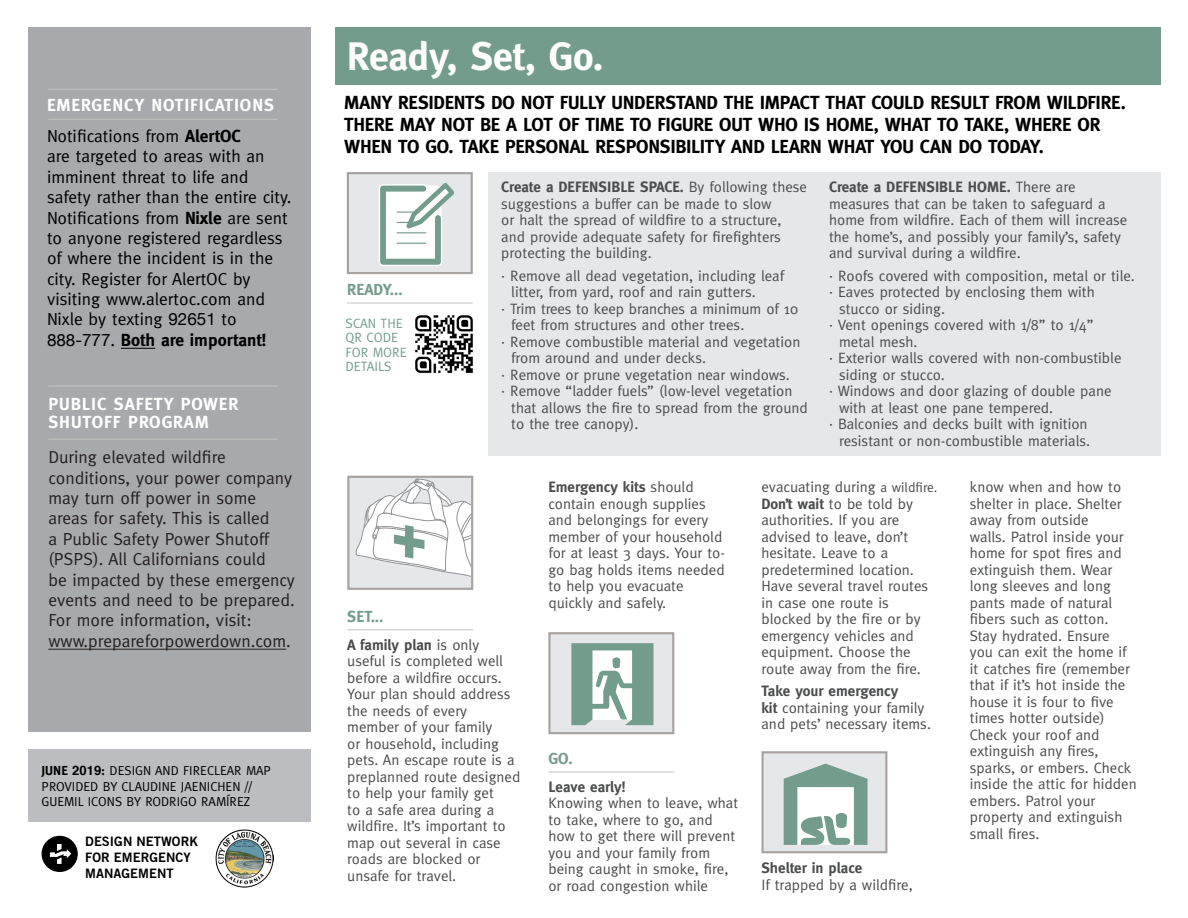
<style>
.page{position:relative;width:1188px;height:918px;background:#fff}
.page>*{position:absolute;margin:0;border:0;box-sizing:border-box;transform-origin:0 0}
.t1{font:700 39.75px "Meta";letter-spacing:-.015em;color:#fff}
.t2{font:700 18.9px/21.9px "Meta";letter-spacing:-.015em;color:#000}
.t3{font:17.4px/20.4px "Meta";color:#000}
.t4{font:17.4px/20.4px "Meta";color:#231f20}
.t5{font:700 17.4px/18px "Meta";letter-spacing:.05em;color:#fff}
.t6{font:700 16.05px "Meta";color:#749c8c}
.t7{font:15px/16.5px "Meta";color:#4b4c4d}
.t8{font:700 15px "Meta";color:#4b4c4d}
.t9{font:13.5px/14.2px "Meta";color:#749c8c}
.t10{font:13.05px/15.6px "Meta";color:#000}
.t11{font:13.05px/15.6px "Trade Gothic Bold Two";color:#000}
.s1{font-weight:400;color:#000}
.s2{color:#000}
.s3{font-weight:700}
.s4{font-family:"Helvetica Neue";font-size:17.1px}
.s5{font-family:"Helvetica";font-weight:700}
.s6{font-size:13.5px}
</style>
<div class="page">
<div style="left:488px;top:172px;width:673px;height:284px;background:#e6e7e9"></div>
<div style="left:28px;top:27px;width:282px;height:704px;background:#a8a9ad"></div>
<div style="left:28px;top:750px;width:282px;height:72px;background:#bcbdc0"></div>
<div style="left:347px;top:476px;width:126px;height:114px;background:#e6e7e9;border:2px solid #a7a2a0"></div>
<div style="left:335px;top:27px;width:826px;height:57px;background:#749c8c"></div>
<div style="left:347px;top:172px;width:126px;height:102px;background:#e6e7e9;border:2px solid #a7a2a0"></div>
<svg style="left:379px;top:183px;width:75px;height:83px"></svg>
<hr style="left:48px;top:649px;width:238px;height:1px;background:#231f20">
<hr style="left:48px;top:386px;width:230px;height:1px;background:#c8c6c5">
<hr style="left:48px;top:439px;width:230px;height:1px;background:#c8c6c5">
<div style="left:548px;top:632px;width:126px;height:102px;background:#e6e7e9;border:2px solid #a7a2a0"></div>
<svg style="left:571px;top:643px;width:83px;height:82px;background:#9fbab0"></svg>
<svg style="left:356px;top:477px;width:115px;height:101px"></svg>
<div style="left:761px;top:751px;width:126px;height:102px;background:#e6e7e9;border:2px solid #a7a2a0"></div>
<svg style="left:784px;top:764px;width:84px;height:81px;background:#adc4bb"></svg>
<hr style="left:347px;top:629px;width:126px;height:1px;background:#c8c6c5">
<hr style="left:347px;top:303px;width:126px;height:1px;background:#c8c6c5">
<hr style="left:121px;top:348px;width:34px;height:1px;background:#000">
<hr style="left:48px;top:119px;width:230px;height:1px;background:#c8c6c5">
<div style="left:42px;top:836px;width:36px;height:36px;background:#000;border-radius:50%"></div>
<svg style="left:50px;top:844px;width:21px;height:20px"></svg>
<hr style="left:548px;top:772px;width:126px;height:1px;background:#c8c6c5">
<hr style="left:48px;top:89px;width:230px;height:1px;background:#c8c6c5">
<img style="left:216px;top:829px;width:58px;height:58px">
<img style="left:415px;top:315px;width:58px;height:59px">
<p class="t5" style="left:47px;top:90px;width:229px;line-height:30.6px">EMERGENCY NOTIFICATIONS<br><span class="s1">Notifications from</span> <span class="s2">AlertOC</span></p>
<p class="t3" style="left:47px;top:146px;width:246px">are targeted to areas with an imminent threat to life and safety rather than the entire city.<br>Notifications from <span class="s3">Nixle</span> are sent to anyone registered regardless of where the incident is in the city. Register for AlertOC by visiting www.alertoc.com and<br>Nixle by texting <span class="s4">92651</span> to<br><span class="s4">888-777</span>. <span class="s3">Both are important!</span></p>
<p class="t5" style="left:48px;top:395px;width:192px">PUBLIC SAFETY POWER<br>SHUTOFF PROGRAM</p>
<p class="t4" style="left:48px;top:447px;width:248px">During elevated wildfire conditions, your power company may turn off power in some areas for safety. This is called<br>a Public Safety Power Shutoff (PSPS). All Californians could<br>be impacted by these emergency events and need to be prepared.<br>For more information, visit: www.prepareforpowerdown.com.</p>
<p class="t10" style="left:42px;top:763px;width:231px"><span class="s3">JUNE</span> <span class="s5">2019</span><span class="s3">:</span> DESIGN AND FIRECLEAR MAP<br>PROVIDED BY CLAUDINE JAENICHEN //<br>GUEMIL ICONS BY RODRIGO RAMÍREZ</p>
<p class="t11" style="left:85px;top:834px;width:114px">DESIGN NETWORK<br>FOR EMERGENCY<br>MANAGEMENT</p>
<h1 class="t1" style="left:347px;top:34px;width:258px">Ready, Set, Go.</h1>
<p class="t2" style="left:344px;top:91px;width:783px">MANY RESIDENTS DO NOT FULLY UNDERSTAND THE IMPACT THAT COULD RESULT FROM WILDFIRE.<br>THERE MAY NOT BE A LOT OF TIME TO FIGURE OUT WHO IS HOME, WHAT TO TAKE, WHERE OR<br>WHEN TO GO. TAKE PERSONAL RESPONSIBILITY AND LEARN WHAT YOU CAN DO TODAY.</p>
<p class="t6" style="left:347px;top:280px;width:57px">READY...</p>
<p class="t9" style="left:346px;top:316px;width:63px">SCAN THE<br>QR CODE<br>FOR MORE<br>DETAILS</p>
<p class="t7" style="left:501px;top:178px;width:307px"><span class="s3">Create a DEFENSIBLE SPACE.</span> By following these suggestions a buffer can be made to slow<br>or halt the spread of wildfire to a structure, and provide adequate safety for firefighters protecting the building.</p>
<p class="t7" style="left:501px;top:267px;width:284px">· Remove all dead vegetation, including leaf</p>
<p class="t7" style="left:511px;top:283px;width:246px">litter, from yard, roof and rain gutters.</p>
<p class="t7" style="left:501px;top:300px;width:298px">· Trim trees to keep branches a minimum of 10</p>
<p class="t7" style="left:511px;top:316px;width:235px">feet from structures and other trees.</p>
<p class="t7" style="left:501px;top:333px;width:301px">· Remove combustible material and vegetation</p>
<p class="t7" style="left:511px;top:349px;width:196px">from around and under decks.</p>
<p class="t7" style="left:501px;top:366px;width:290px">· Remove or prune vegetation near windows.</p>
<p class="t7" style="left:501px;top:382px;width:293px">· Remove “ladder fuels” (low-level vegetation</p>
<p class="t7" style="left:511px;top:399px;width:298px">that allows the fire to spread from the ground</p>
<p class="t7" style="left:511px;top:415px;width:129px">to the tree canopy).</p>
<p class="t7" style="left:829px;top:178px;width:300px"><span class="s3">Create a DEFENSIBLE HOME.</span> There are measures that can be taken to safeguard a home from wildfire. Each of them will increase the home’s, and possibly your family’s, safety and survival during a wildfire.</p>
<p class="t7" style="left:829px;top:267px;width:307px">· Roofs covered with composition, metal or tile.</p>
<p class="t7" style="left:829px;top:283px;width:267px">· Eaves protected by enclosing them with</p>
<p class="t7" style="left:839px;top:300px;width:107px">stucco or siding.</p>
<p class="t7" style="left:829px;top:316px;width:266px">· Vent openings covered with 1/8” to 1/4”</p>
<p class="t7" style="left:839px;top:333px;width:80px">metal mesh.</p>
<p class="t7" style="left:829px;top:349px;width:294px">· Exterior walls covered with non-combustible</p>
<p class="t7" style="left:839px;top:366px;width:107px">siding or stucco.</p>
<p class="t7" style="left:829px;top:382px;width:284px">· Windows and door glazing of double pane</p>
<p class="t7" style="left:839px;top:399px;width:216px">with at least one pane tempered.</p>
<p class="t7" style="left:829px;top:415px;width:260px">· Balconies and decks built with ignition</p>
<p class="t7" style="left:839px;top:432px;width:253px">resistant or non-combustible materials.</p>
<p class="t6" style="left:347px;top:607px;width:38px">SET...</p>
<p class="t7" style="left:347px;top:636px;width:175px"><span class="s3">A family plan</span> is only useful is completed well before a wildfire occurs.<br>Your plan should address the needs of every member of your family<br>or household, including pets. An escape route is a preplanned route designed to help your family get<br>to a safe area during a wildfire. It’s important to map out several in case roads are blocked or unsafe for travel.</p>
<p class="t7" style="left:548px;top:479px;width:178px"><span class="s3">Emergency kits</span> should contain enough supplies and belongings for every member of your household for at least 3 days. Your to&shy;go bag holds items needed to help you evacuate quickly and safely.</p>
<p class="t7" style="left:761px;top:479px;width:178px">evacuating during <span class="s6">a wildfire.<br></span><span class="s3">Don’t wait</span> to be told by authorities. If you are advised to leave, don’t hesitate. Leave to a predetermined location.<br>Have several travel routes in case one route is blocked by the fire or by emergency vehicles and equipment. Choose the route away from the fire.</p>
<p class="t7" style="left:761px;top:683px;width:171px"><span class="s3">Take your emergency<br>kit</span> containing your family and pets’ necessary items.</p>
<p class="t6" style="left:548px;top:749px;width:26px">GO.</p>
<p class="t8" style="left:548px;top:778px;width:79px">Leave early!</p>
<p class="t7" style="left:548px;top:795px;width:191px">Knowing when to leave, what to take, where to go, and how to get there will prevent you and your family from being caught in smoke, fire, or road congestion while</p>
<p class="t8" style="left:761px;top:859px;width:102px">Shelter in place</p>
<p class="t7" style="left:761px;top:876px;width:153px">If trapped by a wildfire,</p>
<p class="t7" style="left:970px;top:479px;width:168px">know when and how to shelter in place. Shelter away from outside<br>walls. Patrol inside your home for spot fires and extinguish them. Wear long sleeves and long pants made of natural fibers such as cotton.<br>Stay hydrated. Ensure<br>you can exit the home if it catches fire (remember that if it’s hot inside the house it is four to five times hotter outside)<br>Check your roof and extinguish any fires, sparks, or embers. Check inside the attic for hidden embers. Patrol your property and extinguish small fires.</p>
</div>
